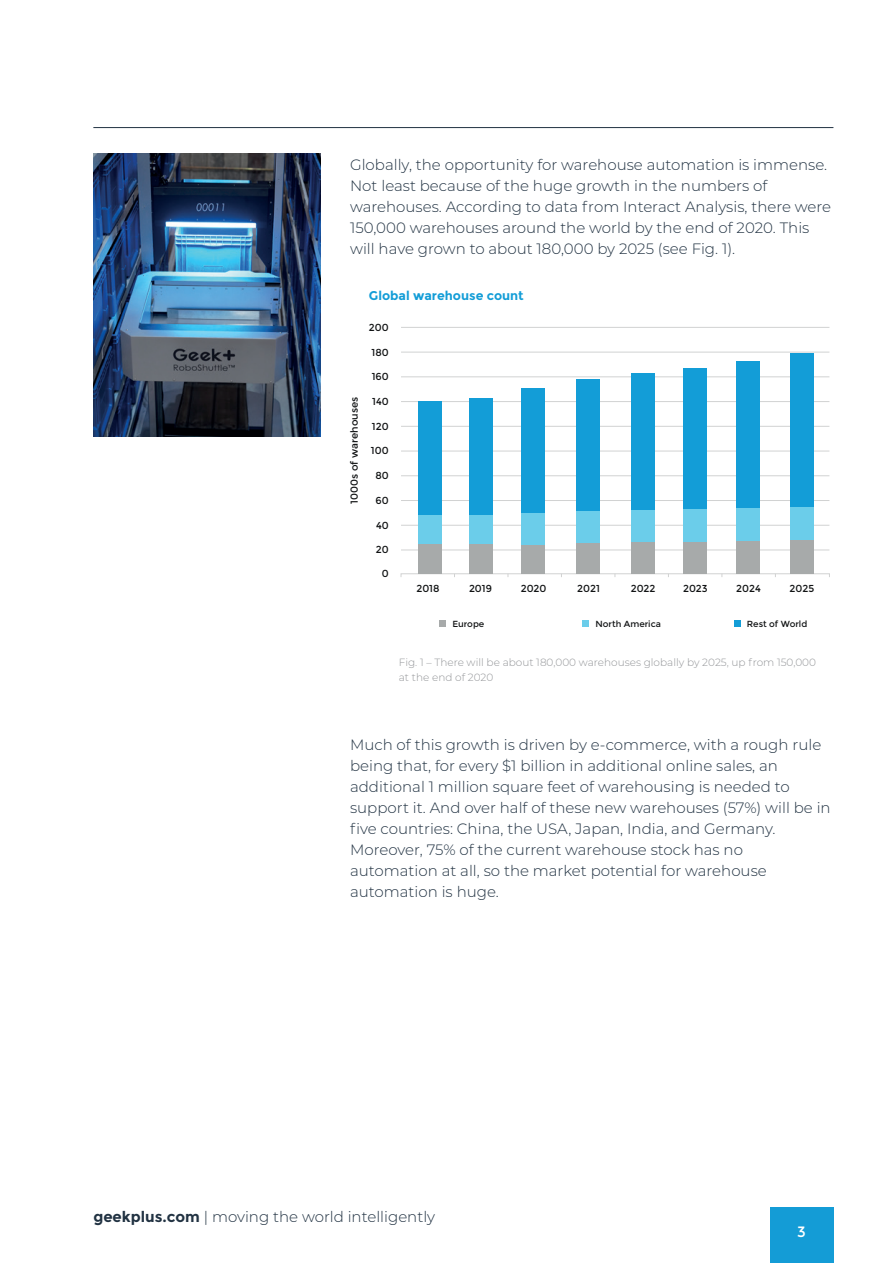
<style>
.page{position:relative;width:893px;height:1263px;background:#fff}
.page>*{position:absolute;margin:0;border:0;box-sizing:border-box;transform-origin:0 0}
.t1{font:300 15px/21px "Montserrat";color:#213242}
.t2{font:15px "Montserrat";color:#fff}
.t3{font:700 12.6px "Montserrat";color:#139dd7}
.t4{font:300 10.5px/15px "Montserrat";color:#939598}
.t5{font:10.05px "Montserrat";color:#111314}
.t6{font:8.85px "Montserrat";color:#111314}
.s1{font-weight:700}
</style>
<div class="page">
<div style="left:770px;top:1208px;width:63px;height:55px;background:#149cd6"></div>
<hr style="left:93px;top:127px;width:740px;height:1px;background:#213242">
<img style="left:94px;top:153px;width:226px;height:283px">
<div style="left:401px;top:573px;width:429px;height:4px;border:1px solid #d1d2d2"></div>
<hr style="left:401px;top:550px;width:428px;height:1px;background:#d1d2d2">
<hr style="left:401px;top:525px;width:428px;height:1px;background:#d1d2d2">
<hr style="left:401px;top:500px;width:428px;height:1px;background:#d1d2d2">
<hr style="left:401px;top:475px;width:428px;height:1px;background:#d1d2d2">
<hr style="left:401px;top:451px;width:428px;height:1px;background:#d1d2d2">
<hr style="left:401px;top:426px;width:428px;height:1px;background:#d1d2d2">
<hr style="left:401px;top:401px;width:428px;height:1px;background:#d1d2d2">
<hr style="left:401px;top:376px;width:428px;height:1px;background:#d1d2d2">
<hr style="left:401px;top:352px;width:428px;height:1px;background:#d1d2d2">
<hr style="left:401px;top:327px;width:428px;height:1px;background:#d1d2d2">
<div style="left:418px;top:544px;width:23px;height:30px;background:#a7aaaa"></div>
<div style="left:418px;top:514px;width:23px;height:30px;background:#6bcdea"></div>
<div style="left:418px;top:401px;width:23px;height:113px;background:#139dd7"></div>
<div style="left:469px;top:544px;width:24px;height:30px;background:#a7aaaa"></div>
<div style="left:469px;top:514px;width:24px;height:30px;background:#6bcdea"></div>
<div style="left:469px;top:398px;width:24px;height:116px;background:#139dd7"></div>
<div style="left:521px;top:544px;width:24px;height:30px;background:#a7aaaa"></div>
<div style="left:521px;top:513px;width:24px;height:31px;background:#6bcdea"></div>
<div style="left:521px;top:389px;width:24px;height:124px;background:#139dd7"></div>
<div style="left:576px;top:543px;width:24px;height:31px;background:#a7aaaa"></div>
<div style="left:576px;top:511px;width:24px;height:32px;background:#6bcdea"></div>
<div style="left:576px;top:379px;width:24px;height:132px;background:#139dd7"></div>
<div style="left:631px;top:542px;width:23px;height:32px;background:#a7aaaa"></div>
<div style="left:631px;top:510px;width:23px;height:32px;background:#6bcdea"></div>
<div style="left:631px;top:374px;width:23px;height:136px;background:#139dd7"></div>
<div style="left:683px;top:542px;width:24px;height:32px;background:#a7aaaa"></div>
<div style="left:683px;top:509px;width:24px;height:33px;background:#6bcdea"></div>
<div style="left:683px;top:368px;width:24px;height:141px;background:#139dd7"></div>
<div style="left:736px;top:541px;width:24px;height:33px;background:#a7aaaa"></div>
<div style="left:736px;top:508px;width:24px;height:33px;background:#6bcdea"></div>
<div style="left:736px;top:361px;width:24px;height:147px;background:#139dd7"></div>
<div style="left:790px;top:540px;width:24px;height:34px;background:#a7aaaa"></div>
<div style="left:790px;top:506px;width:24px;height:34px;background:#6bcdea"></div>
<div style="left:790px;top:353px;width:24px;height:153px;background:#139dd7"></div>
<div style="left:439px;top:620px;width:7px;height:7px;background:#a7aaaa"></div>
<div style="left:582px;top:620px;width:7px;height:7px;background:#6bcdea"></div>
<div style="left:734px;top:620px;width:6px;height:7px;background:#139dd7"></div>
<p class="t1" style="left:350px;top:154px;width:483px">Globally, the opportunity for warehouse automation is immense.<br>Not least because of the huge growth in the numbers of warehouses. According to data from Interact Analysis, there were 150,000 warehouses around the world by the end of 2020. This will have grown to about 180,000 by 2025 (see Fig. 1).</p>
<p class="t3" style="left:369px;top:288px;width:156px">Global warehouse count</p>
<p class="t5" style="left:369px;top:321px;width:21px">200</p>
<p class="t5" style="left:371px;top:346px;width:19px">180</p>
<p class="t5" style="left:348px;top:504px;width:108px;rotate:-90deg">1000s of warehouses</p>
<p class="t5" style="left:372px;top:371px;width:19px">160</p>
<p class="t5" style="left:372px;top:396px;width:18px">140</p>
<p class="t5" style="left:372px;top:420px;width:18px">120</p>
<p class="t5" style="left:371px;top:445px;width:19px">100</p>
<p class="t5" style="left:375px;top:470px;width:15px">80</p>
<p class="t5" style="left:375px;top:494px;width:15px">60</p>
<p class="t5" style="left:376px;top:519px;width:14px">40</p>
<p class="t5" style="left:376px;top:544px;width:14px">20</p>
<p class="t5" style="left:382px;top:568px;width:8px">0</p>
<p class="t5" style="left:416px;top:583px;width:25px">2018</p>
<p class="t5" style="left:469px;top:583px;width:24px">2019</p>
<p class="t5" style="left:521px;top:583px;width:27px">2020</p>
<p class="t5" style="left:577px;top:583px;width:24px">2021</p>
<p class="t5" style="left:631px;top:583px;width:26px">2022</p>
<p class="t5" style="left:683px;top:583px;width:26px">2023</p>
<p class="t5" style="left:736px;top:583px;width:26px">2024</p>
<p class="t5" style="left:790px;top:583px;width:26px">2025</p>
<p class="t6" style="left:452px;top:619px;width:33px">Europe</p>
<p class="t6" style="left:595px;top:619px;width:67px">North America</p>
<p class="t6" style="left:747px;top:619px;width:62px">Rest of World</p>
<p class="t4" style="left:399px;top:655px;width:419px">Fig. 1 – There will be about 180,000 warehouses globally by 2025, up from 150,000 at the end of 2020</p>
<p class="t1" style="left:350px;top:734px;width:482px">Much of this growth is driven by e-commerce, with a rough rule being that, for every $1 billion in additional online sales, an additional 1 million square feet of warehousing is needed to support it. And over half of these new warehouses (57%) will be in five countries: China, the USA, Japan, India, and Germany.<br>Moreover, 75% of the current warehouse stock has no automation at all, so the market potential for warehouse automation is huge.</p>
<p class="t1" style="left:93px;top:1206px;width:343px"><span class="s1">geekplus.com</span> | moving the world intelligently</p>
<p class="t2" style="left:797px;top:1223px;width:10px">3</p>
</div>
